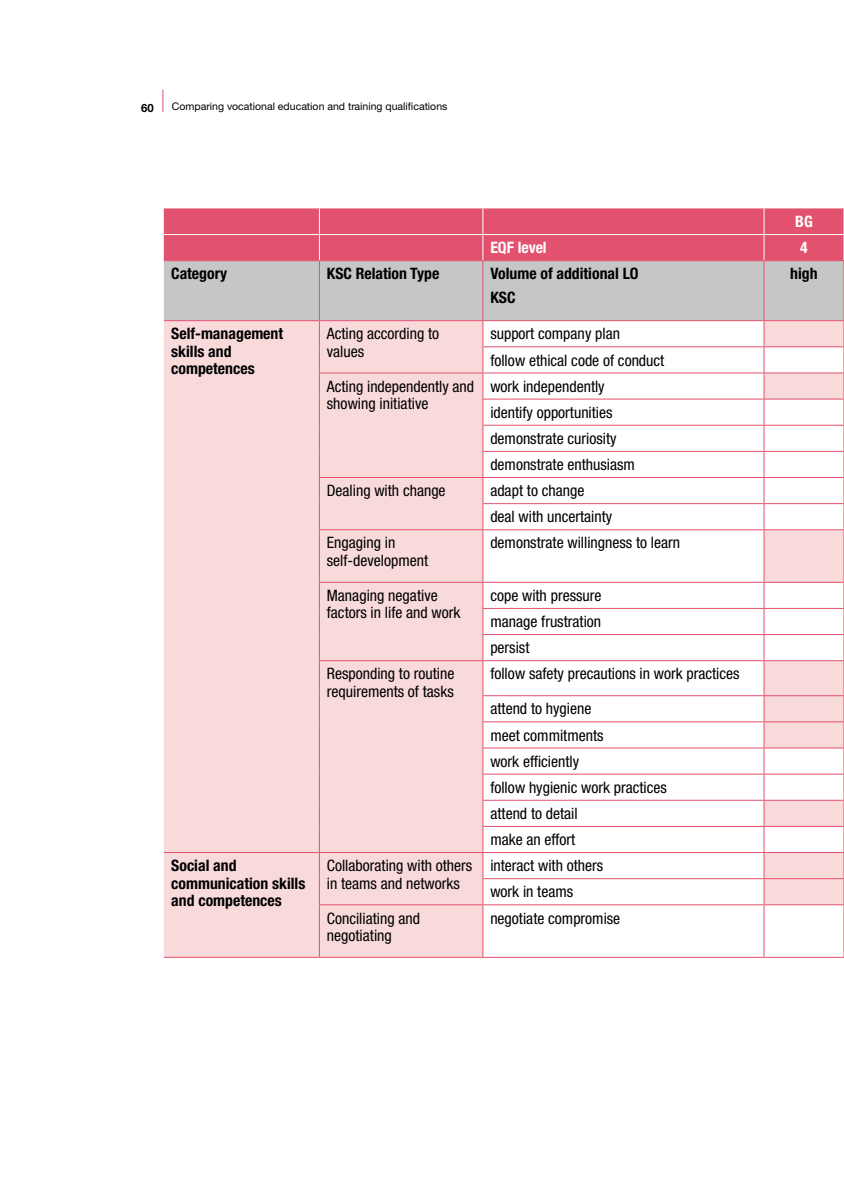
<style>
.page{position:relative;width:844px;height:1191px;background:#fff}
.page>*{position:absolute;margin:0;border:0;box-sizing:border-box;transform-origin:0 0}
.t1{font:condensed 15.75px/26.1px "Helvetica Neue LTW1 G";color:#000}
.t2{font:700 condensed 15.75px/17.5px "Helvetica Neue LTW1 G";color:#000}
.t3{font:700 condensed 15.75px "Helvetica Neue LTW1 G";color:#fff}
.t4{font:700 11.38px "Helvetica Neue LTW1 G";color:#000}
.t5{font:10.5px "Helvetica Neue LTW1 G";color:#000}
</style>
<div class="page">
<svg style="left:162px;top:90px;width:1px;height:22px"></svg>
<div style="left:164px;top:261px;width:679px;height:59px;background:#c6c6c6"></div>
<svg style="left:164px;top:321px;width:679px;height:636px;fill:#f9dadb"></svg>
<hr style="left:482px;top:346px;width:281px;height:1px;background:#e2516d">
<hr style="left:763px;top:346px;width:80px;height:1px;background:#e2516d">
<hr style="left:319px;top:372px;width:164px;height:1px;background:#e2516d">
<hr style="left:483px;top:372px;width:280px;height:1px;background:#e2516d">
<hr style="left:763px;top:372px;width:80px;height:1px;background:#e2516d">
<hr style="left:482px;top:399px;width:281px;height:1px;background:#e2516d">
<hr style="left:763px;top:399px;width:80px;height:1px;background:#e2516d">
<hr style="left:482px;top:425px;width:281px;height:1px;background:#e2516d">
<hr style="left:763px;top:425px;width:80px;height:1px;background:#e2516d">
<hr style="left:482px;top:451px;width:281px;height:1px;background:#e2516d">
<hr style="left:763px;top:451px;width:80px;height:1px;background:#e2516d">
<hr style="left:319px;top:477px;width:164px;height:1px;background:#e2516d">
<svg style="left:319px;top:321px;width:1px;height:208px"></svg>
<hr style="left:483px;top:477px;width:280px;height:1px;background:#e2516d">
<hr style="left:763px;top:477px;width:80px;height:1px;background:#e2516d">
<hr style="left:482px;top:503px;width:281px;height:1px;background:#e2516d">
<svg style="left:482px;top:321px;width:1px;height:208px"></svg>
<hr style="left:763px;top:503px;width:80px;height:1px;background:#e2516d">
<svg style="left:763px;top:321px;width:1px;height:208px"></svg>
<hr style="left:319px;top:529px;width:164px;height:1px;background:#e2516d">
<hr style="left:319px;top:530px;width:1px;height:52px;background:#e2516d">
<hr style="left:483px;top:529px;width:280px;height:1px;background:#e2516d">
<hr style="left:482px;top:530px;width:1px;height:52px;background:#e2516d">
<hr style="left:763px;top:529px;width:80px;height:1px;background:#e2516d">
<hr style="left:763px;top:530px;width:1px;height:52px;background:#e2516d">
<hr style="left:843px;top:530px;width:1px;height:52px;background:#e2516d">
<hr style="left:319px;top:582px;width:164px;height:1px;background:#e2516d">
<svg style="left:319px;top:583px;width:1px;height:77px"></svg>
<hr style="left:483px;top:582px;width:280px;height:1px;background:#e2516d">
<hr style="left:763px;top:582px;width:80px;height:1px;background:#e2516d">
<hr style="left:482px;top:608px;width:281px;height:1px;background:#e2516d">
<hr style="left:763px;top:608px;width:80px;height:1px;background:#e2516d">
<hr style="left:482px;top:634px;width:281px;height:1px;background:#e2516d">
<svg style="left:482px;top:583px;width:1px;height:77px"></svg>
<hr style="left:763px;top:634px;width:80px;height:1px;background:#e2516d">
<svg style="left:763px;top:583px;width:1px;height:77px"></svg>
<hr style="left:319px;top:660px;width:164px;height:1px;background:#e2516d">
<hr style="left:319px;top:661px;width:1px;height:34px;background:#e2516d">
<hr style="left:483px;top:660px;width:280px;height:1px;background:#e2516d">
<hr style="left:482px;top:661px;width:1px;height:34px;background:#e2516d">
<hr style="left:763px;top:660px;width:80px;height:1px;background:#e2516d">
<hr style="left:763px;top:661px;width:1px;height:34px;background:#e2516d">
<svg style="left:843px;top:582px;width:1px;height:79px"></svg>
<hr style="left:843px;top:661px;width:1px;height:34px;background:#e2516d">
<hr style="left:482px;top:695px;width:281px;height:1px;background:#e2516d">
<hr style="left:763px;top:695px;width:80px;height:1px;background:#e2516d">
<hr style="left:482px;top:721px;width:281px;height:1px;background:#e2516d">
<hr style="left:763px;top:721px;width:80px;height:1px;background:#e2516d">
<hr style="left:482px;top:747px;width:281px;height:1px;background:#e2516d">
<hr style="left:763px;top:747px;width:80px;height:1px;background:#e2516d">
<hr style="left:482px;top:773px;width:281px;height:1px;background:#e2516d">
<hr style="left:763px;top:773px;width:80px;height:1px;background:#e2516d">
<hr style="left:482px;top:800px;width:281px;height:1px;background:#e2516d">
<hr style="left:763px;top:800px;width:80px;height:1px;background:#e2516d">
<hr style="left:482px;top:826px;width:281px;height:1px;background:#e2516d">
<hr style="left:763px;top:826px;width:80px;height:1px;background:#e2516d">
<hr style="left:164px;top:852px;width:155px;height:1px;background:#e2516d">
<hr style="left:319px;top:852px;width:164px;height:1px;background:#e2516d">
<svg style="left:319px;top:695px;width:1px;height:209px"></svg>
<hr style="left:483px;top:852px;width:280px;height:1px;background:#e2516d">
<hr style="left:763px;top:852px;width:80px;height:1px;background:#e2516d">
<hr style="left:482px;top:878px;width:281px;height:1px;background:#e2516d">
<svg style="left:482px;top:696px;width:1px;height:208px"></svg>
<hr style="left:763px;top:878px;width:80px;height:1px;background:#e2516d">
<svg style="left:763px;top:696px;width:1px;height:208px"></svg>
<hr style="left:319px;top:904px;width:164px;height:1px;background:#e2516d">
<hr style="left:319px;top:905px;width:1px;height:52px;background:#e2516d">
<hr style="left:483px;top:904px;width:280px;height:1px;background:#e2516d">
<hr style="left:482px;top:905px;width:1px;height:52px;background:#e2516d">
<hr style="left:763px;top:904px;width:80px;height:1px;background:#e2516d">
<hr style="left:763px;top:905px;width:1px;height:52px;background:#e2516d">
<svg style="left:843px;top:695px;width:1px;height:210px"></svg>
<hr style="left:843px;top:905px;width:1px;height:52px;background:#e2516d">
<hr style="left:164px;top:957px;width:155px;height:1px;background:#e2516d">
<hr style="left:319px;top:957px;width:164px;height:1px;background:#e2516d">
<hr style="left:483px;top:957px;width:280px;height:1px;background:#e2516d">
<hr style="left:763px;top:957px;width:80px;height:1px;background:#e2516d">
<hr style="left:319px;top:261px;width:1px;height:59px;background:#e2516d">
<hr style="left:482px;top:261px;width:1px;height:59px;background:#e2516d">
<hr style="left:763px;top:261px;width:1px;height:59px;background:#e2516d">
<svg style="left:164px;top:208px;width:680px;height:53px;background:#e25671"></svg>
<hr style="left:843px;top:261px;width:1px;height:59px;background:#e2516d">
<hr style="left:164px;top:320px;width:155px;height:1px;background:#e2516d">
<hr style="left:319px;top:320px;width:164px;height:1px;background:#e2516d">
<hr style="left:483px;top:320px;width:280px;height:1px;background:#e2516d">
<hr style="left:763px;top:320px;width:80px;height:1px;background:#e2516d">
<svg style="left:843px;top:320px;width:1px;height:210px"></svg>
<p class="t4" style="left:141px;top:101px;width:14px">60</p>
<p class="t5" style="left:172px;top:100px;width:277px">Comparing vocational education and training qualifications</p>
<p class="t3" style="left:795px;top:212px;width:19px">BG</p>
<p class="t3" style="left:490px;top:238px;width:58px">EQF level</p>
<p class="t3" style="left:800px;top:238px;width:9px">4</p>
<p class="t2" style="left:171px;top:265px;width:57px">Category</p>
<p class="t2" style="left:327px;top:265px;width:114px">KSC Relation Type</p>
<p class="t2" style="left:490px;top:262px;width:150px;line-height:23.6px">Volume of additional LO<br>KSC</p>
<p class="t2" style="left:790px;top:265px;width:29px">high</p>
<p class="t2" style="left:171px;top:325px;width:113px">Self-management skills and competences</p>
<p class="t1" style="left:327px;top:325px;width:114px;line-height:17.5px">Acting according to values</p>
<p class="t1" style="left:490px;top:321px;width:175px">support company plan<br>follow ethical code of conduct</p>
<p class="t1" style="left:327px;top:377px;width:149px;line-height:17.5px">Acting independently and showing initiative</p>
<p class="t1" style="left:490px;top:373px;width:146px">work independently identify opportunities demonstrate curiosity demonstrate enthusiasm</p>
<p class="t1" style="left:327px;top:477px;width:120px">Dealing with change</p>
<p class="t1" style="left:490px;top:477px;width:123px">adapt to change deal with uncertainty</p>
<p class="t1" style="left:327px;top:534px;width:103px;line-height:17.5px">Engaging in self-development</p>
<p class="t1" style="left:490px;top:530px;width:191px">demonstrate willingness to learn</p>
<p class="t1" style="left:327px;top:587px;width:135px;line-height:17.5px">Managing negative factors in life and work</p>
<p class="t1" style="left:490px;top:582px;width:113px;text-align:justify">cope with pressure manage frustration persist</p>
<p class="t1" style="left:327px;top:665px;width:129px;line-height:17.5px">Responding to routine requirements of tasks</p>
<p class="t1" style="left:490px;top:661px;width:251px">follow safety precautions in work practices</p>
<p class="t1" style="left:490px;top:696px;width:178px">attend to hygiene<br>meet commitments<br>work efficiently<br>follow hygienic work practices attend to detail<br>make an effort</p>
<p class="t2" style="left:171px;top:857px;width:135px">Social and communication skills and competences</p>
<p class="t1" style="left:327px;top:857px;width:147px;line-height:17.5px">Collaborating with others in teams and networks</p>
<p class="t1" style="left:490px;top:852px;width:114px">interact with others work in teams</p>
<p class="t1" style="left:327px;top:909px;width:95px;line-height:17.5px">Conciliating and negotiating</p>
<p class="t1" style="left:490px;top:905px;width:131px">negotiate compromise</p>
</div>
